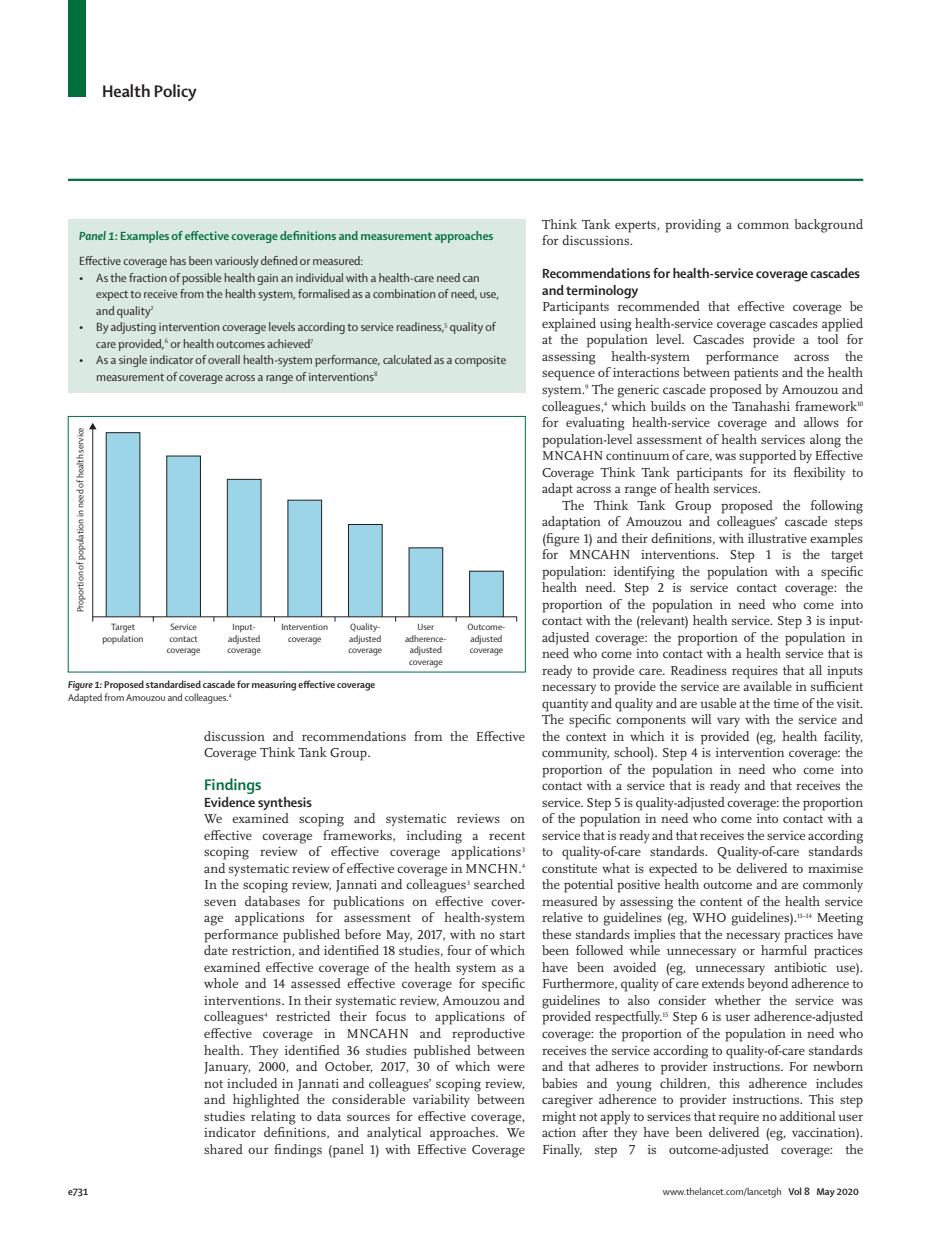
<style>
.page{position:relative;width:944px;height:1251px;background:#fff}
.page>*{position:absolute;margin:0;border:0;box-sizing:border-box;transform-origin:0 0}
.t1{font:700 18px "Shaker 2 Lancet";color:#231f20}
.t2{font:700 16.5px "Shaker 2 Lancet";color:#006f3c}
.t3{font:700 14.25px/16.5px "Shaker 2 Lancet";color:#231f20}
.t4{font:13.5px/16.5px "Scala Lancet Pro";letter-spacing:.01em;color:#231f20;text-align:justify}
.t5{font:12.75px/16.5px "Shaker 2 Lancet";color:#231f20}
.t6{font:700 12.75px/25px "Shaker 2 Lancet";color:#006f3c}
.t7{font:700 10.5px/13.2px "Shaker 2 Lancet";color:#231f20}
.t8{font:10.5px "Shaker 2 Lancet";color:#231f20}
.t9{font:9.75px/11.7px "Shaker 2 Lancet";color:#231f20;text-align:center}
.s1{font-style:italic}
.s2{font-weight:400;color:#231f20}
.s3{font-weight:400}
.s4{font-weight:700}
</style>
<div class="page">
<div style="left:68px;top:0;width:17px;height:97px;background:#006f3c"></div>
<hr style="left:68px;top:179px;width:795px;height:2px;background:#006f3c">
<div style="left:68px;top:219px;width:457px;height:173px;background:#dae9e1"></div>
<div style="left:106px;top:432px;width:34px;height:185px;background:#9bd5e7"></div>
<div style="left:166px;top:455px;width:35px;height:162px;background:#9bd5e7;border:1px solid #231f20"></div>
<div style="left:227px;top:479px;width:34px;height:138px;background:#9bd5e7;border:1px solid #231f20"></div>
<div style="left:288px;top:499px;width:34px;height:118px;background:#9bd5e7;border:1px solid #231f20"></div>
<div style="left:348px;top:524px;width:35px;height:93px;background:#9bd5e7;border:1px solid #231f20"></div>
<div style="left:409px;top:547px;width:34px;height:70px;background:#9bd5e7;border:1px solid #231f20"></div>
<svg style="left:92px;top:570px;width:426px;height:52px"></svg>
<hr style="left:92px;top:428px;width:1px;height:193px;background:#231f20">
<svg style="left:89px;top:423px;width:7px;height:6px"></svg>
<div style="left:68px;top:416px;width:457px;height:256px;border:1px solid #006f3c"></div>
<h1 class="t1" style="left:102px;top:79px;width:96px">Health Policy</h1>
<p class="t6" style="left:79px;top:223px;width:416px"><span class="s1">Panel 1</span>: Examples of effective coverage definitions and measurement approaches<br><span class="s2">Effective coverage has been variously defined or measured:</span></p>
<p class="t5" style="left:96px;top:269px;width:404px;text-indent:-17px">• As the fraction of possible health gain an individual with a health-care need can expect to receive from the health system, formalised as a combination of need, use, and quality<sup>2</sup></p>
<p class="t5" style="left:96px;top:318px;width:401px;text-indent:-17px">• By adjusting intervention coverage levels according to service readiness,<sup>5</sup> quality of care provided,<sup>6</sup> or health outcomes achieved<sup>7</sup></p>
<p class="t5" style="left:96px;top:351px;width:411px;text-indent:-17px">• As a single indicator of overall health-system performance, calculated as a composite measurement of coverage across a range of interventions<sup>8</sup></p>
<p class="t9" style="left:74px;top:612px;width:186px;rotate:-90deg">Proportion of population in need of health service</p>
<p class="t9" style="left:102px;top:620px;width:43px">Target population</p>
<p class="t9" style="left:167px;top:620px;width:35px">Service contact coverage</p>
<p class="t9" style="left:227px;top:620px;width:35px">Input&shy;adjusted coverage</p>
<p class="t9" style="left:281px;top:620px;width:48px">Intervention coverage</p>
<p class="t9" style="left:349px;top:620px;width:35px;text-align:left">Quality&shy;adjusted coverage</p>
<p class="t9" style="left:405px;top:620px;width:43px">User adherence&shy;adjusted coverage</p>
<p class="t9" style="left:467px;top:620px;width:40px;text-align:left">Outcome&shy;adjusted coverage</p>
<p class="t7" style="left:68px;top:677px;width:309px"><span class="s1">Figure 1:</span> Proposed standardised cascade for measuring effective coverage<br><span class="s3">Adapted from Amouzou and colleagues.</span><sup>4</sup></p>
<p class="t4" style="left:204px;top:728px;width:323px">discussion and recommendations from the Effective<br>Coverage Think Tank Group.</p>
<p class="t2" style="left:204px;top:774px;width:59px">Findings</p>
<p class="t3" style="left:204px;top:793px;width:109px">Evidence synthesis</p>
<p class="t4" style="left:204px;top:810px;width:323px">We examined scoping and systematic reviews on effective coverage frameworks, including a recent scoping review of effective coverage applications<sup>3 </sup>and systematic review of effective coverage in MNCHN.<sup>4<br></sup>In the scoping review, Jannati and colleagues<sup>3</sup> searched seven databases for publications on effective cover&shy;age applications for assessment of health-system performance published before May, 2017, with no start date restriction, and identified 18 studies, four of which examined effective coverage of the health system as a whole and 14 assessed effective coverage for specific interventions. In their systematic review, Amouzou and colleagues<sup>4</sup> restricted their focus to applications of effective coverage in MNCAHN and reproductive health. They identified 36 studies published between January, 2000, and October, 2017, 30 of which were not included in Jannati and colleagues’ scoping review, and highlighted the considerable variability between studies relating to data sources for effective coverage, indicator definitions, and analytical approaches. We shared our findings (panel 1) with Effective Coverage</p>
<p class="t4" style="left:542px;top:216px;width:323px">Think Tank experts, providing a common background for discussions.</p>
<p class="t3" style="left:542px;top:265px;width:319px">Recommendations for health-service coverage cascades and terminology</p>
<p class="t4" style="left:542px;top:299px;width:323px">Participants recommended that effective coverage be explained using health-service coverage cascades applied at the population level. Cascades provide a tool for assessing health-system performance across the sequence of interactions between patients and the health system.<sup>9</sup> The generic cascade proposed by Amouzou and colleagues,<sup>4</sup> which builds on the Tanahashi framework<sup>10 </sup>for evaluating health-service coverage and allows for population-level assessment of health services along the MNCAHN continuum of care, was supported by Effective Coverage Think Tank participants for its flexibility to adapt across a range of health services.</p>
<p class="t4" style="left:542px;top:497px;width:323px;text-indent:20px">The Think Tank Group proposed the following adaptation of Amouzou and colleagues’ cascade steps (figure 1) and their definitions, with illustrative examples for MNCAHN interventions. Step 1 is the target population: identifying the population with a specific health need. Step 2 is service contact coverage: the proportion of the population in need who come into contact with the (relevant) health service. Step 3 is input&shy;adjusted coverage: the proportion of the population in need who come into contact with a health service that is ready to provide care. Readiness requires that all inputs necessary to provide the service are available in sufficient quantity and quality and are usable at the time of the visit.<br>The specific components will vary with the service and the context in which it is provided (eg, health facility, community, school). Step 4 is intervention coverage: the proportion of the population in need who come into contact with a service that is ready and that receives the service. Step 5 is quality-adjusted coverage: the proportion of the population in need who come into contact with a service that is ready and that receives the service according to quality-of-care standards. Quality-of-care standards constitute what is expected to be delivered to maximise the potential positive health outcome and are commonly measured by assessing the content of the health service relative to guidelines (eg, WHO guidelines).<sup>11–14</sup> Meeting these standards implies that the necessary practices have been followed while unnecessary or harmful practices have been avoided (eg, unnecessary antibiotic use).<br>Furthermore, quality of care extends beyond adherence to guidelines to also consider whether the service was provided respectfully.<sup>15</sup> Step 6 is user adherence-adjusted coverage: the proportion of the population in need who receives the service according to quality-of-care standards and that adheres to provider instructions. For newborn babies and young children, this adherence includes caregiver adherence to provider instructions. This step might not apply to services that require no additional user action after they have been delivered (eg, vaccination).<br>Finally, step 7 is outcome-adjusted coverage: the</p>
<p class="t7" style="left:68px;top:1184px;width:22px">e731</p>
<p class="t8" style="left:663px;top:1184px;width:198px">www.thelancet.com/lancetgh <span class="s4">Vol 8 May 2020</span></p>
</div>
